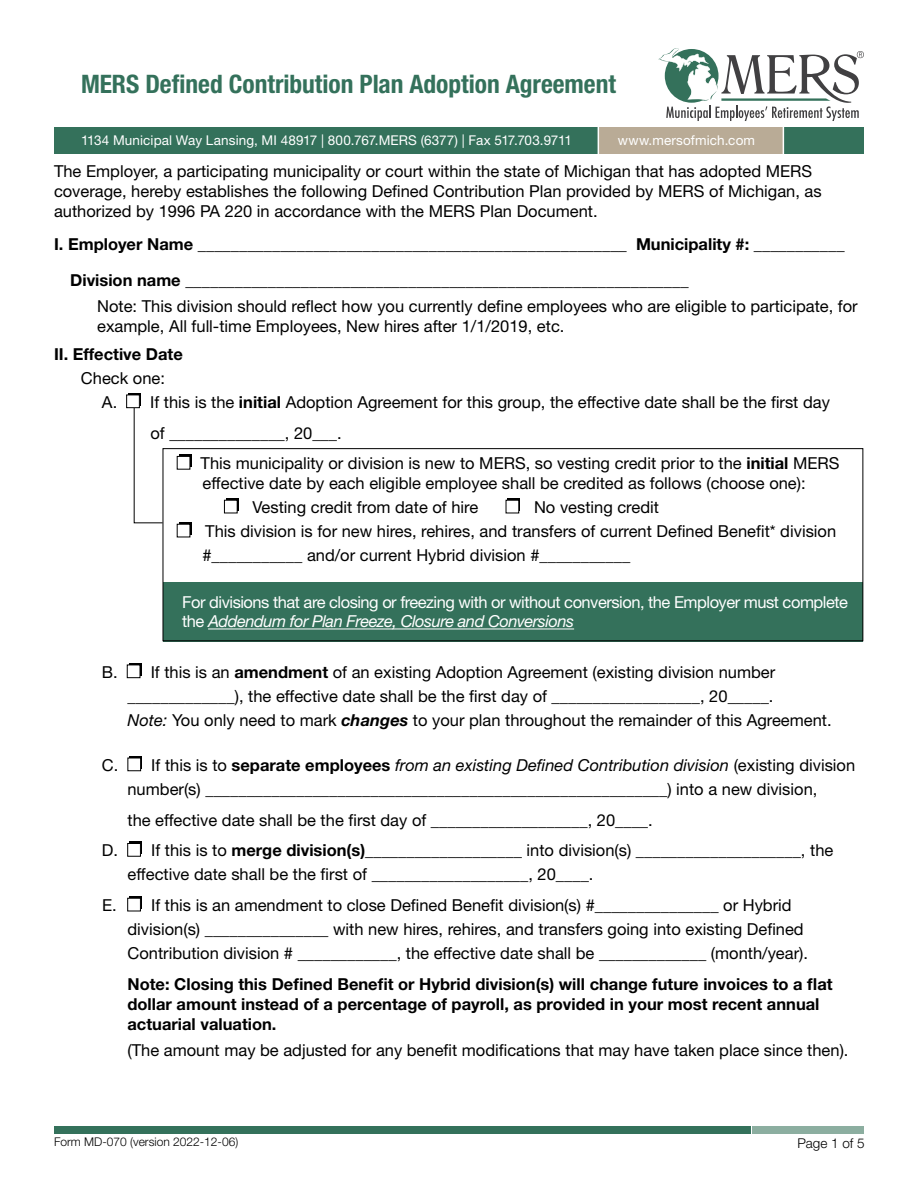
<style>
.page{position:relative;width:918px;height:1188px;background:#fff}
.page>*{position:absolute;margin:0;border:0;box-sizing:border-box;transform-origin:0 0}
.t1{font:700 condensed 25.5px "Helvetica Neue LT Std";color:#34715b}
.t2{font:16.5px/24px "Helvetica Neue LT Std";color:#000}
.t3{font:700 16.5px/19.8px "Helvetica Neue LT Std";color:#000}
.t4{font:16.5px/19.8px "Helvetica Neue LT Std";letter-spacing:-.03em;color:#fff}
.t5{font:13.5px "Helvetica Neue LT Std";letter-spacing:.01em;color:#fff}
.t6{font:300 13.5px "Helvetica Neue LT Std";color:#000}
.t7{font:300 12px "Helvetica Neue LT Std";color:#000}
.s1{font-weight:700}
.s2{font-style:italic}
.s3{font-weight:700;font-style:italic}
</style>
<div class="page">
<div style="left:752px;top:1127px;width:112px;height:7px;background:#8caea0"></div>
<div style="left:54px;top:1127px;width:697px;height:7px;background:#34715b"></div>
<div style="left:54px;top:127px;width:544px;height:27px;background:#34715b"></div>
<div style="left:598px;top:127px;width:185px;height:27px;background:#b9ab96"></div>
<hr style="left:598px;top:121px;width:1px;height:39px;background:#fff">
<svg style="left:658px;top:48px;width:206px;height:106px"></svg>
<div style="left:163px;top:582px;width:700px;height:59px;background:#34715b"></div>
<svg style="left:133px;top:408px;width:30px;height:116px"></svg>
<div style="left:163px;top:448px;width:700px;height:193px;border:1px solid #000"></div>
<hr style="left:208px;top:629px;width:366px;height:1px;background:#fff">
<div style="left:128px;top:393px;width:13px;height:13px;background:#000"></div>
<div style="left:127px;top:395px;width:12px;height:13px;background:#fff"></div>
<div style="left:126px;top:395px;width:14px;height:13px;border:1px solid #000"></div>
<div style="left:179px;top:454px;width:12px;height:13px;background:#000"></div>
<div style="left:177px;top:456px;width:13px;height:13px;background:#fff"></div>
<div style="left:177px;top:456px;width:13px;height:13px;border:1px solid #000"></div>
<div style="left:226px;top:498px;width:13px;height:13px;background:#000"></div>
<div style="left:224px;top:500px;width:13px;height:13px;background:#fff"></div>
<div style="left:224px;top:500px;width:13px;height:13px;border:1px solid #000"></div>
<div style="left:508px;top:498px;width:12px;height:13px;background:#000"></div>
<div style="left:506px;top:500px;width:13px;height:13px;background:#fff"></div>
<div style="left:179px;top:522px;width:12px;height:13px;background:#000"></div>
<div style="left:177px;top:524px;width:13px;height:13px;background:#fff"></div>
<div style="left:129px;top:663px;width:13px;height:13px;background:#000"></div>
<div style="left:127px;top:665px;width:13px;height:13px;background:#fff"></div>
<div style="left:127px;top:665px;width:13px;height:13px;border:1px solid #000"></div>
<div style="left:129px;top:756px;width:13px;height:13px;background:#000"></div>
<div style="left:128px;top:758px;width:13px;height:13px;background:#fff"></div>
<div style="left:128px;top:758px;width:13px;height:13px;border:1px solid #000"></div>
<div style="left:129px;top:841px;width:13px;height:13px;background:#000"></div>
<div style="left:128px;top:844px;width:12px;height:12px;background:#fff"></div>
<div style="left:128px;top:843px;width:13px;height:13px;border:1px solid #000"></div>
<div style="left:129px;top:896px;width:13px;height:13px;background:#000"></div>
<div style="left:128px;top:898px;width:12px;height:13px;background:#fff"></div>
<div style="left:128px;top:898px;width:13px;height:13px;border:1px solid #000"></div>
<h1 class="t1" style="left:81px;top:68px;width:537px">MERS Defined Contribution Plan Adoption Agreement</h1>
<p class="t5" style="left:81px;top:132px;width:492px">1134 Municipal Way Lansing, MI 48917 | 800.767.MERS (6377) | Fax 517.703.9711</p>
<p class="t5" style="left:618px;top:132px;width:139px">www.mersofmich.com</p>
<p class="t2" style="left:54px;top:161px;width:769px;line-height:19.8px">The Employer, a participating municipality or court within the state of Michigan that has adopted MERS coverage, hereby establishes the following Defined Contribution Plan provided by MERS of Michigan, as authorized by 1996 PA 220 in accordance with the MERS Plan Document.</p>
<p class="t3" style="left:54px;top:234px;width:792px">I. Employer Name ____________________________________________________ Municipality #: ___________</p>
<p class="t3" style="left:70px;top:269px;width:620px">Division name _____________________________________________________________</p>
<p class="t2" style="left:97px;top:296px;width:762px;line-height:19.8px">Note: This division should reflect how you currently define employees who are eligible to participate, for example, All full-time Employees, New hires after 1/1/2019, etc.</p>
<p class="t3" style="left:54px;top:344px;width:130px">II. Effective Date</p>
<p class="t2" style="left:102px;top:366px;width:729px;text-indent:-21px">Check one:<br>A. If this is the <span class="s1">initial</span> Adoption Agreement for this group, the effective date shall be the first day</p>
<p class="t2" style="left:201px;top:417px;width:640px;line-height:30.8px;text-indent:-50px">of ______________, 20___.<br>This municipality or division is new to MERS, so vesting credit prior to the <span class="s1">initial</span> MERS</p>
<p class="t2" style="left:252px;top:471px;width:555px;text-indent:-50px">effective date by each eligible employee shall be credited as follows (choose one):<br>Vesting credit from date of hire</p>
<p class="t2" style="left:202px;top:495px;width:635px;text-indent:332px">No vesting credit<br>This division is for new hires, rehires, and transfers of current Defined Benefit* division #___________ and/or current Hybrid division #___________</p>
<p class="t4" style="left:182px;top:592px;width:667px">For divisions that are closing or freezing with or without conversion, the Employer must complete the <span class="s2">Addendum for Plan Freeze, Closure and Conversions</span></p>
<p class="t2" style="left:127px;top:660px;width:706px;text-indent:-26px">B. If this is an <span class="s1">amendment</span> of an existing Adoption Agreement (existing division number _____________), the effective date shall be the first day of __________________, 20_____.<br><span class="s2">Note:</span> You only need to mark <span class="s3">changes</span> to your plan throughout the remainder of this Agreement.</p>
<p class="t2" style="left:127px;top:753px;width:729px;text-indent:-26px">C. If this is to <span class="s1">separate employees</span> <span class="s2">from an existing Defined Contribution division</span> (existing division number(s) ________________________________________________________) into a new division,</p>
<p class="t2" style="left:102px;top:804px;width:733px;line-height:30.8px;text-indent:25px">the effective date shall be the first day of ___________________, 20____.<br>D. If this is to <span class="s1">merge division(s)</span>___________________ into division(s) ____________________, the</p>
<p class="t2" style="left:102px;top:859px;width:691px;line-height:30.8px;text-indent:25px">effective date shall be the first of ___________________, 20____.<br>E. If this is an amendment to close Defined Benefit division(s) #_______________ or Hybrid</p>
<p class="t2" style="left:128px;top:917px;width:682px">division(s) _______________ with new hires, rehires, and transfers going into existing Defined<br>Contribution division # ____________, the effective date shall be _____________ (month/year).</p>
<p class="t3" style="left:128px;top:974px;width:707px">Note: Closing this Defined Benefit or Hybrid division(s) will change future invoices to a flat dollar amount instead of a percentage of payroll, as provided in your most recent annual actuarial valuation.</p>
<p class="t2" style="left:128px;top:1038px;width:723px">(The amount may be adjusted for any benefit modifications that may have taken place since then).</p>
<p class="t7" style="left:54px;top:1135px;width:186px">Form MD-070 (version 2022-12-06)</p>
<p class="t6" style="left:797px;top:1134px;width:69px">Page 1 of 5</p>
</div>
